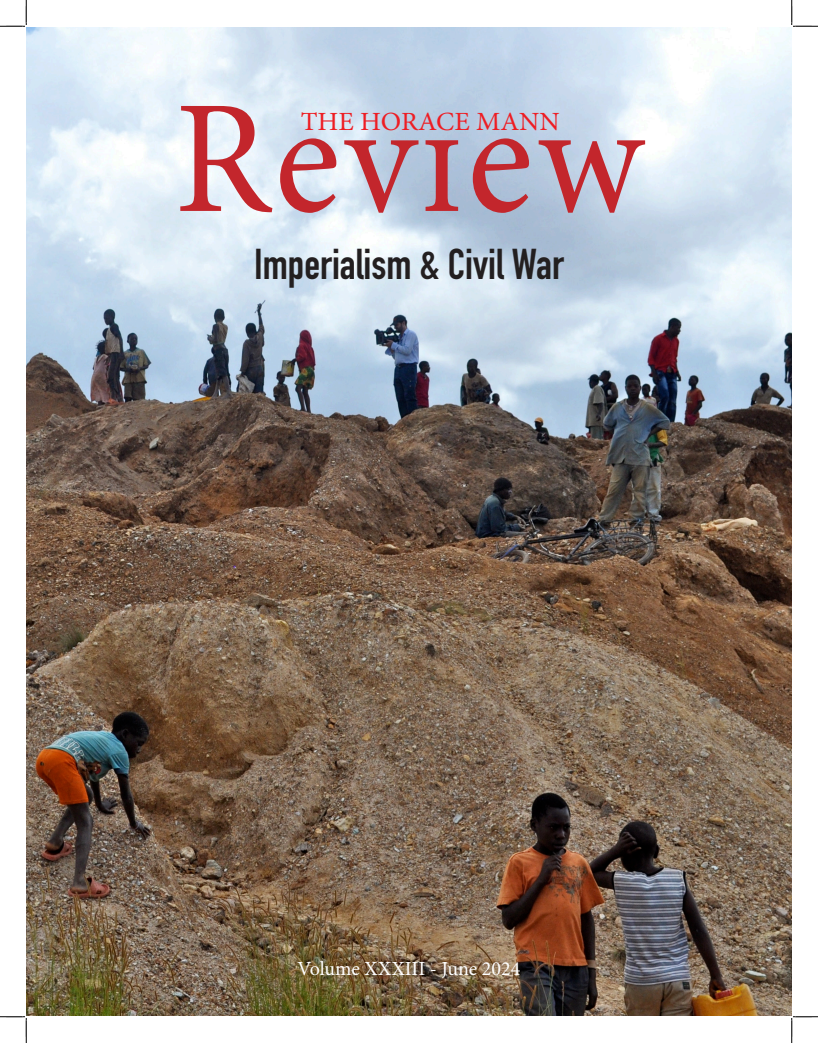
<style>
.page{position:relative;width:818px;height:1043px;background:#fff}
.page>*{position:absolute;margin:0;border:0;box-sizing:border-box;transform-origin:0 0}
.t1{font:161.38px "Minion Pro";color:#c3262c;scale:.96 1}
.t2{font:700 42.5px "DIN Condensed";color:#231f20}
.t3{font:26.25px "Minion Pro";color:#ee1d23;scale:1.04 1}
.t4{font:20px "Minion Pro";color:#fff}
.s1{font-size:152.25px}
</style>
<div class="page">
<img style="left:26px;top:27px;width:765px;height:988px">
<svg style="left:0;top:0;width:27px;height:27px"></svg>
<svg style="left:0;top:1015px;width:27px;height:27px"></svg>
<svg style="left:791px;top:0;width:27px;height:27px"></svg>
<svg style="left:790px;top:1015px;width:28px;height:27px"></svg>
<p class="t1" style="left:174px;top:51px;width:491px">Rev<span class="s1">i</span>ew</p>
<p class="t3" style="left:301px;top:104px;width:251px">THE HORACE MANN</p>
<p class="t2" style="left:254px;top:235px;width:311px">Imperialism &amp; Civil War</p>
<p class="t4" style="left:297px;top:955px;width:224px">Volume XXXIII - June 2024</p>
</div>
